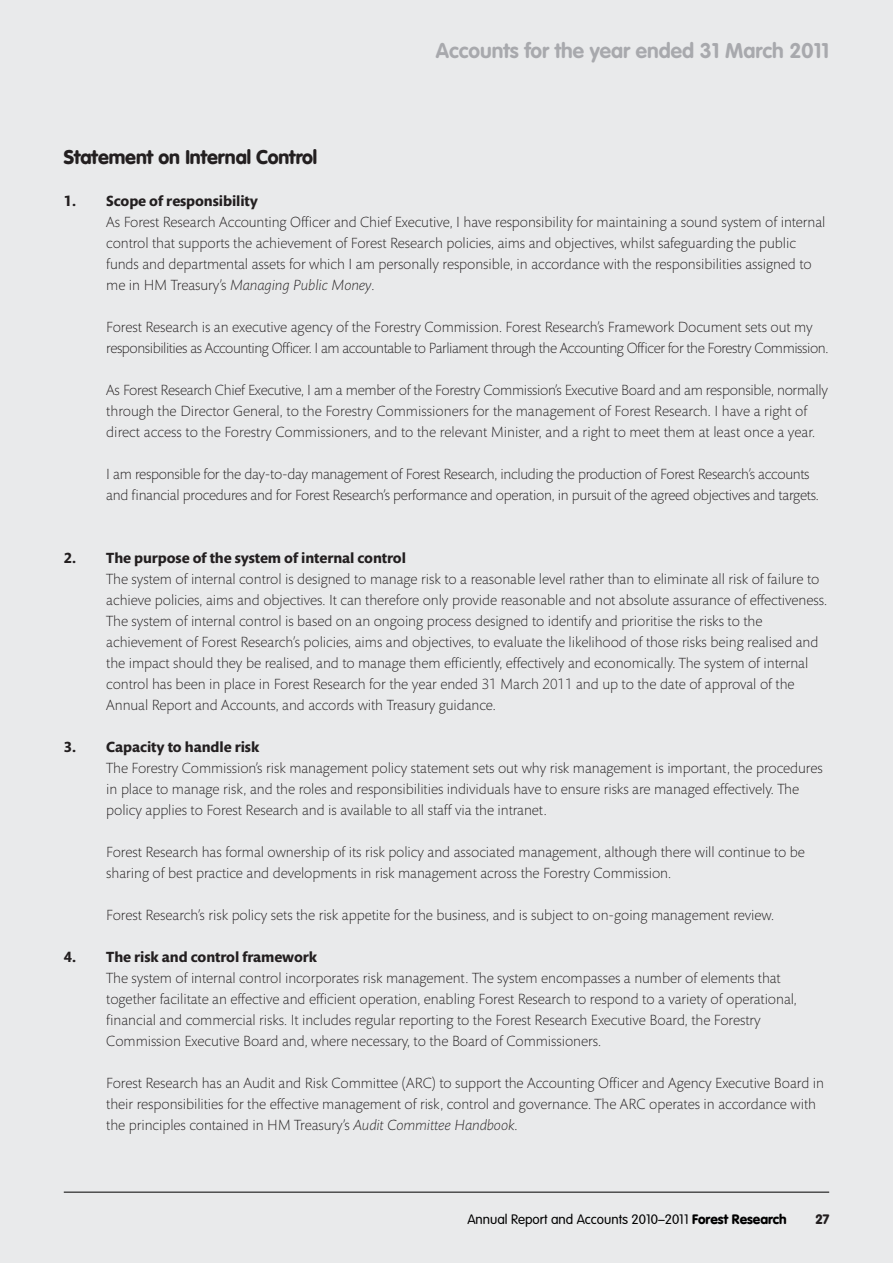
<style>
.page{position:relative;width:893px;height:1263px;background:#e9eaeb}
.page>*{position:absolute;margin:0;border:0;box-sizing:border-box;transform-origin:0 0}
.t1{font:700 21px "VAG Rounded";color:#a8a9ad}
.t2{font:900 19.5px "VAG Rounded";letter-spacing:-.005em;color:#231f20}
.t3{font:300 15px/21px "Mundo Sans";letter-spacing:-.005em;color:#231f20}
.t4{font:300 15px/21px "Mundo Sans";letter-spacing:-.03em;color:#231f20}
.t5{font:300 13.5px "VAG Rounded";color:#000}
.t6{font:900 13.5px "VAG Rounded";color:#231f20}
.s1{font-weight:700}
.s2{font-style:italic}
.s3{font-weight:900}
</style>
<div class="page">
<hr style="left:64px;top:1192px;width:765px;height:1px;background:#000">
<h1 class="t1" style="left:436px;top:39px;width:395px">Accounts for the year ended 31 March 2011</h1>
<p class="t2" style="left:64px;top:145px;width:255px">Statement on Internal Control</p>
<p class="t3" style="left:106px;top:191px;width:721px;text-indent:-43px"><span class="s1">1. Scope of responsibility<br></span>As Forest Research Accounting Officer and Chief Executive, I have responsibility for maintaining a sound system of internal control that supports the achievement of Forest Research policies, aims and objectives, whilst safeguarding the public funds and departmental assets for which I am personally responsible, in accordance with the responsibilities assigned to me in HM Treasury’s <span class="s2">Managing Public Money</span>.</p>
<p class="t4" style="left:106px;top:317px;width:723px">Forest Research is an executive agency of the Forestry Commission. Forest Research’s Framework Document sets out my responsibilities as Accounting Officer. I am accountable to Parliament through the Accounting Officer for the Forestry Commission.</p>
<p class="t3" style="left:106px;top:380px;width:723px">As Forest Research Chief Executive, I am a member of the Forestry Commission’s Executive Board and am responsible, normally through the Director General, to the Forestry Commissioners for the management of Forest Research. I have a right of direct access to the Forestry Commissioners, and to the relevant Minister, and a right to meet them at least once a year.</p>
<p class="t3" style="left:106px;top:464px;width:714px">I am responsible for the day-to-day management of Forest Research, including the production of Forest Research’s accounts and financial procedures and for Forest Research’s performance and operation, in pursuit of the agreed objectives and targets.</p>
<p class="t3" style="left:106px;top:548px;width:722px;text-indent:-43px"><span class="s1">2. The purpose of the system of internal control<br></span>The system of internal control is designed to manage risk to a reasonable level rather than to eliminate all risk of failure to achieve policies, aims and objectives. It can therefore only provide reasonable and not absolute assurance of effectiveness.<br>The system of internal control is based on an ongoing process designed to identify and prioritise the risks to the achievement of Forest Research’s policies, aims and objectives, to evaluate the likelihood of those risks being realised and the impact should they be realised, and to manage them efficiently, effectively and economically. The system of internal control has been in place in Forest Research for the year ended 31 March 2011 and up to the date of approval of the Annual Report and Accounts, and accords with Treasury guidance.</p>
<p class="t3" style="left:106px;top:737px;width:718px;text-indent:-43px"><span class="s1">3. Capacity to handle risk<br></span>The Forestry Commission’s risk management policy statement sets out why risk management is important, the procedures in place to manage risk, and the roles and responsibilities individuals have to ensure risks are managed effectively. The policy applies to Forest Research and is available to all staff via the intranet.</p>
<p class="t3" style="left:106px;top:842px;width:700px">Forest Research has formal ownership of its risk policy and associated management, although there will continue to be sharing of best practice and developments in risk management across the Forestry Commission.</p>
<p class="t3" style="left:106px;top:905px;width:669px">Forest Research’s risk policy sets the risk appetite for the business, and is subject to on-going management review.</p>
<p class="t3" style="left:106px;top:947px;width:692px;text-indent:-43px"><span class="s1">4. The risk and control framework<br></span>The system of internal control incorporates risk management. The system encompasses a number of elements that together facilitate an effective and efficient operation, enabling Forest Research to respond to a variety of operational, financial and commercial risks. It includes regular reporting to the Forest Research Executive Board, the Forestry Commission Executive Board and, where necessary, to the Board of Commissioners.</p>
<p class="t3" style="left:106px;top:1073px;width:719px">Forest Research has an Audit and Risk Committee (ARC) to support the Accounting Officer and Agency Executive Board in their responsibilities for the effective management of risk, control and governance. The ARC operates in accordance with the principles contained in HM Treasury’s <span class="s2">Audit Committee Handbook</span>.</p>
<p class="t5" style="left:467px;top:1211px;width:321px">Annual Report and Accounts 2010–2011 <span class="s3">Forest Research</span></p>
<p class="t6" style="left:816px;top:1211px;width:15px">27</p>
</div>
